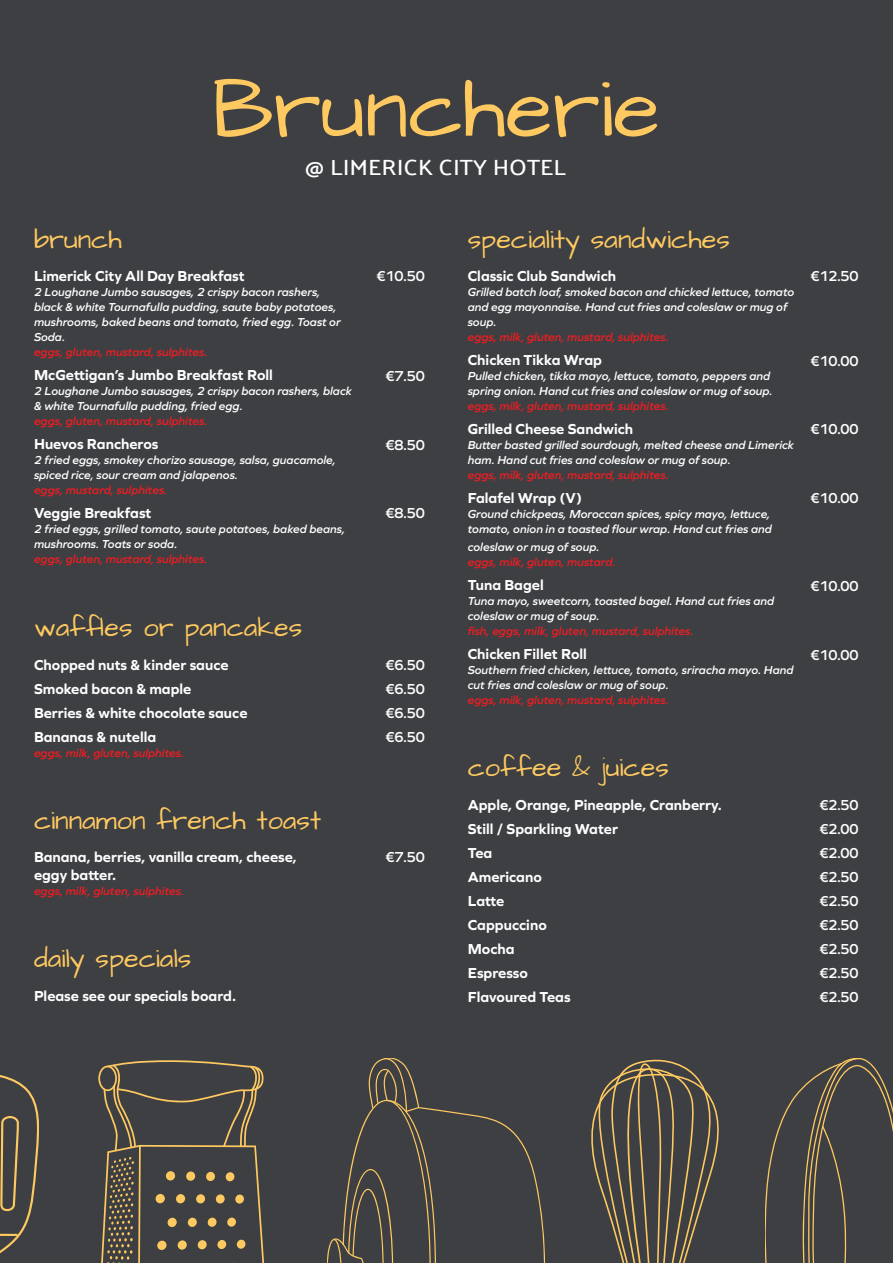
<style>
.page{position:relative;width:893px;height:1263px;background:#3d3f42}
.page>*{position:absolute;margin:0;border:0;box-sizing:border-box;transform-origin:0 0}
.t1{font:86.4px "Architects Daughter";color:#ffc961}
.t2{font:27px "Architects Daughter";color:#ffc961}
.t3{font:500 21.9px "Palanquin";color:#fff;scale:1.1 1}
.t4{font:700 15px "Graphie";color:#fff}
.t5{font:600 15px "Graphie";letter-spacing:-.05em;color:#fff}
.t6{font:italic 600 12px/15px "Graphie";color:#fff}
.t7{font:italic 600 12px "Graphie";color:#ee1d23}
</style>
<div class="page">
<svg style="left:591px;top:1059px;width:127px;height:204px"></svg>
<svg style="left:766px;top:1059px;width:127px;height:204px"></svg>
<svg style="left:328px;top:1059px;width:216px;height:204px"></svg>
<svg style="left:98px;top:1060px;width:166px;height:203px"></svg>
<svg style="left:0;top:1075px;width:38px;height:179px"></svg>
<p class="t1" style="left:212px;top:51px;width:449px">Bruncherie</p>
<p class="t3" style="left:305px;top:154px;width:239px">@ LIMERICK CITY HOTEL</p>
<p class="t2" style="left:34px;top:221px;width:89px">brunch</p>
<p class="t2" style="left:468px;top:221px;width:264px">speciality sandwiches</p>
<p class="t4" style="left:34px;top:267px;width:212px">Limerick City All Day Breakfast</p>
<p class="t6" style="left:34px;top:284px;width:308px">2 Loughane Jumbo sausages, 2 crispy bacon rashers, black &amp; white Tournafulla pudding, saute baby potatoes, mushrooms, baked beans and tomato, fried egg. Toast or Soda.</p>
<p class="t7" style="left:34px;top:345px;width:175px">eggs, gluten, mustard, sulphites.</p>
<p class="t4" style="left:34px;top:366px;width:240px">McGettigan’s Jumbo Breakfast Roll</p>
<p class="t6" style="left:34px;top:383px;width:319px">2 Loughane Jumbo sausages, 2 crispy bacon rashers, black &amp; white Tournafulla pudding, fried egg.</p>
<p class="t7" style="left:34px;top:414px;width:175px">eggs, gluten, mustard, sulphites.</p>
<p class="t4" style="left:34px;top:435px;width:126px">Huevos Rancheros</p>
<p class="t6" style="left:34px;top:452px;width:303px">2 fried eggs, smokey chorizo sausage, salsa, guacamole, spiced rice, sour cream and jalapenos.</p>
<p class="t7" style="left:34px;top:483px;width:135px">eggs, mustard, sulphites.</p>
<p class="t4" style="left:34px;top:504px;width:119px">Veggie Breakfast</p>
<p class="t6" style="left:34px;top:521px;width:313px">2 fried eggs, grilled tomato, saute potatoes, baked beans, mushrooms. Toats or soda.</p>
<p class="t7" style="left:34px;top:552px;width:175px">eggs, gluten, mustard, sulphites.</p>
<p class="t2" style="left:34px;top:609px;width:270px">waffles or pancakes</p>
<p class="t4" style="left:34px;top:656px;width:196px">Chopped nuts &amp; kinder sauce</p>
<p class="t4" style="left:34px;top:680px;width:159px">Smoked bacon &amp; maple</p>
<p class="t4" style="left:34px;top:704px;width:215px">Berries &amp; white chocolate sauce</p>
<p class="t4" style="left:34px;top:728px;width:124px">Bananas &amp; nutella</p>
<p class="t7" style="left:34px;top:746px;width:152px">eggs, milk, gluten, sulphites.</p>
<p class="t2" style="left:34px;top:802px;width:289px">cinnamon french toast</p>
<p class="t4" style="left:34px;top:848px;width:264px">Banana, berries, vanilla cream, cheese,</p>
<p class="t4" style="left:34px;top:866px;width:84px">eggy batter.</p>
<p class="t7" style="left:34px;top:884px;width:152px">eggs, milk, gluten, sulphites.</p>
<p class="t2" style="left:34px;top:941px;width:159px">daily specials</p>
<p class="t4" style="left:34px;top:987px;width:204px">Please see our specials board.</p>
<p class="t4" style="left:468px;top:267px;width:150px">Classic Club Sandwich</p>
<p class="t6" style="left:468px;top:284px;width:328px">Grilled batch loaf, smoked bacon and chicked lettuce, tomato and egg mayonnaise. Hand cut fries and coleslaw or mug of soup.</p>
<p class="t7" style="left:468px;top:330px;width:203px">eggs, milk, gluten, mustard, sulphites.</p>
<p class="t4" style="left:468px;top:351px;width:136px">Chicken Tikka Wrap</p>
<p class="t6" style="left:468px;top:368px;width:306px">Pulled chicken, tikka mayo, lettuce, tomato, peppers and spring onion. Hand cut fries and coleslaw or mug of soup.</p>
<p class="t7" style="left:468px;top:399px;width:203px">eggs, milk, gluten, mustard, sulphites.</p>
<p class="t4" style="left:468px;top:420px;width:167px">Grilled Cheese Sandwich</p>
<p class="t6" style="left:468px;top:437px;width:328px">Butter basted grilled sourdough, melted cheese and Limerick ham. Hand cut fries and coleslaw or mug of soup.</p>
<p class="t7" style="left:468px;top:468px;width:203px">eggs, milk, gluten, mustard, sulphites.</p>
<p class="t4" style="left:468px;top:489px;width:116px">Falafel Wrap (V)</p>
<p class="t6" style="left:468px;top:506px;width:306px">Ground chickpeas, Moroccan spices, spicy mayo, lettuce, tomato, onion in a toasted flour wrap. Hand cut fries and</p>
<p class="t6" style="left:468px;top:539px;width:133px">coleslaw or mug of soup.</p>
<p class="t7" style="left:468px;top:555px;width:149px">eggs, milk, gluten, mustard.</p>
<p class="t4" style="left:468px;top:576px;width:78px">Tuna Bagel</p>
<p class="t6" style="left:468px;top:593px;width:308px">Tuna mayo, sweetcorn, toasted bagel. Hand cut fries and coleslaw or mug of soup.</p>
<p class="t7" style="left:468px;top:624px;width:227px">fish, eggs, milk, gluten, mustard, sulphites.</p>
<p class="t4" style="left:468px;top:645px;width:121px">Chicken Fillet Roll</p>
<p class="t6" style="left:468px;top:662px;width:327px">Southern fried chicken, lettuce, tomato, sriracha mayo. Hand cut fries and coleslaw or mug of soup.</p>
<p class="t7" style="left:468px;top:693px;width:203px">eggs, milk, gluten, mustard, sulphites.</p>
<p class="t5" style="left:376px;top:267px;width:50px">€10.50</p>
<p class="t5" style="left:810px;top:267px;width:50px">€12.50</p>
<p class="t5" style="left:810px;top:352px;width:50px">€10.00</p>
<p class="t5" style="left:385px;top:367px;width:41px">€7.50</p>
<p class="t5" style="left:810px;top:420px;width:50px">€10.00</p>
<p class="t5" style="left:385px;top:436px;width:41px">€8.50</p>
<p class="t5" style="left:810px;top:489px;width:50px">€10.00</p>
<p class="t5" style="left:385px;top:504px;width:41px">€8.50</p>
<p class="t5" style="left:810px;top:577px;width:50px">€10.00</p>
<p class="t5" style="left:810px;top:646px;width:50px">€10.00</p>
<p class="t5" style="left:385px;top:656px;width:41px">€6.50</p>
<p class="t5" style="left:385px;top:680px;width:41px">€6.50</p>
<p class="t5" style="left:385px;top:704px;width:41px">€6.50</p>
<p class="t5" style="left:385px;top:728px;width:41px">€6.50</p>
<p class="t5" style="left:385px;top:848px;width:41px">€7.50</p>
<p class="t2" style="left:468px;top:750px;width:203px">coffee &amp; juices</p>
<p class="t4" style="left:468px;top:796px;width:256px">Apple, Orange, Pineapple, Cranberry.</p>
<p class="t4" style="left:468px;top:820px;width:152px">Still / Sparkling Water</p>
<p class="t4" style="left:468px;top:844px;width:26px">Tea</p>
<p class="t4" style="left:468px;top:868px;width:76px">Americano</p>
<p class="t4" style="left:468px;top:892px;width:38px">Latte</p>
<p class="t4" style="left:468px;top:916px;width:81px">Cappuccino</p>
<p class="t4" style="left:468px;top:940px;width:48px">Mocha</p>
<p class="t4" style="left:468px;top:964px;width:62px">Espresso</p>
<p class="t4" style="left:468px;top:988px;width:104px">Flavoured Teas</p>
<p class="t5" style="left:819px;top:796px;width:41px">€2.50</p>
<p class="t5" style="left:819px;top:820px;width:41px">€2.00</p>
<p class="t5" style="left:819px;top:844px;width:41px">€2.00</p>
<p class="t5" style="left:819px;top:868px;width:41px">€2.50</p>
<p class="t5" style="left:819px;top:892px;width:41px">€2.50</p>
<p class="t5" style="left:819px;top:916px;width:41px">€2.50</p>
<p class="t5" style="left:819px;top:940px;width:41px">€2.50</p>
<p class="t5" style="left:819px;top:964px;width:41px">€2.50</p>
<p class="t5" style="left:819px;top:988px;width:41px">€2.50</p>
</div>
